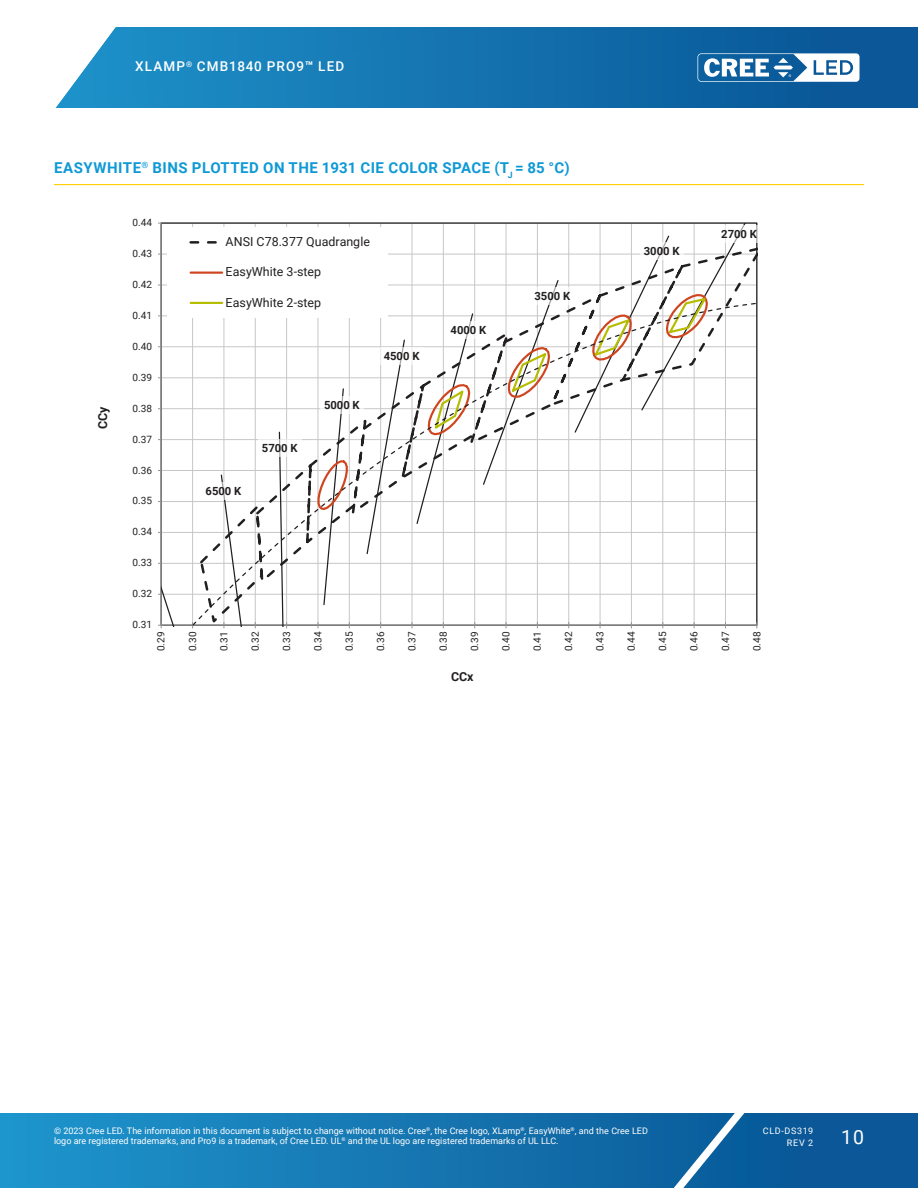
<style>
.page{position:relative;width:918px;height:1188px;background:#fff}
.page>*{position:absolute;margin:0;border:0;box-sizing:border-box;transform-origin:0 0}
.t1{font:19.5px "Roboto";color:#fff}
.t2{font:700 15px "Roboto";letter-spacing:.035em;color:#0f99d6}
.t3{font:500 13.5px "Roboto";letter-spacing:.085em;color:#fff}
.t4{font:12.45px "Roboto";color:#221f1f}
.t5{font:700 12.45px "Roboto";letter-spacing:-.005em;color:#221f1f}
.t6{font:700 11.25px "Roboto";color:#221f1f}
.t7{font:10.05px "Roboto";letter-spacing:-.01em;color:#221f1f}
.t8{font:9px/10.8px "Roboto";color:#fff}
.t9{font:9px/12px "Roboto";letter-spacing:.085em;color:#fff;text-align:right}
.s1{font-weight:700}
</style>
<div class="page">
<img style="left:0;top:1113px;width:918px;height:75px">
<svg style="left:644px;top:1113px;width:117px;height:75px;background:#1d6ca5"></svg>
<svg style="left:85px;top:27px;width:833px;height:81px;background:#1573ae"></svg>
<img style="left:55px;top:68px;width:30px;height:40px">
<svg style="left:698px;top:53px;width:162px;height:29px"></svg>
<hr style="left:54px;top:184px;width:810px;height:1px;background:#ffce00">
<svg style="left:158px;top:622px;width:4px;height:6px"></svg>
<svg style="left:161px;top:223px;width:597px;height:403px"></svg>
<div style="left:717px;top:225px;width:44px;height:18px;background:#fff"></div>
<div style="left:640px;top:242px;width:43px;height:17px;background:#fff"></div>
<div style="left:531px;top:287px;width:43px;height:17px;background:#fff"></div>
<div style="left:447px;top:321px;width:43px;height:17px;background:#fff"></div>
<div style="left:380px;top:347px;width:43px;height:18px;background:#fff"></div>
<div style="left:320px;top:397px;width:44px;height:17px;background:#fff"></div>
<div style="left:258px;top:440px;width:43px;height:17px;background:#fff"></div>
<div style="left:202px;top:483px;width:43px;height:17px;background:#fff"></div>
<div style="left:167px;top:227px;width:221px;height:91px;background:#fff"></div>
<svg style="left:191px;top:241px;width:26px;height:3px"></svg>
<hr style="left:191px;top:272px;width:31px;height:2px;background:#cf4520">
<hr style="left:191px;top:302px;width:31px;height:2px;background:#b5bd00">
<h3 class="t3" style="left:135px;top:59px;width:211px">XLAMP<sup>®</sup> CMB1840 PRO9<span class="s1">™</span> LED</h3>
<h2 class="t2" style="left:54px;top:161px;width:517px">EASYWHITE<sup>®</sup> BINS PLOTTED ON THE 1931 CIE COLOR SPACE (T<sub>J</sub> = 85 °C)</h2>
<h3 class="t5" style="left:94px;top:429px;width:24px;rotate:-90deg">CCy</h3>
<p class="t7" style="left:133px;top:218px;width:21px">0.44</p>
<p class="t7" style="left:133px;top:249px;width:21px">0.43</p>
<p class="t7" style="left:133px;top:280px;width:21px">0.42</p>
<p class="t7" style="left:133px;top:311px;width:21px">0.41</p>
<p class="t7" style="left:133px;top:342px;width:21px">0.40</p>
<p class="t7" style="left:133px;top:373px;width:21px">0.39</p>
<p class="t7" style="left:133px;top:404px;width:21px">0.38</p>
<p class="t7" style="left:133px;top:435px;width:21px">0.37</p>
<p class="t7" style="left:133px;top:466px;width:21px">0.36</p>
<p class="t7" style="left:133px;top:497px;width:21px">0.35</p>
<p class="t7" style="left:133px;top:528px;width:21px">0.34</p>
<p class="t7" style="left:133px;top:559px;width:21px">0.33</p>
<p class="t7" style="left:133px;top:590px;width:21px">0.32</p>
<p class="t7" style="left:133px;top:621px;width:21px">0.31</p>
<h3 class="t4" style="left:226px;top:237px;width:146px">ANSI C78.377 Quadrangle</h3>
<h3 class="t4" style="left:226px;top:267px;width:97px">EasyWhite 3-step</h3>
<h3 class="t4" style="left:226px;top:297px;width:97px">EasyWhite 2-step</h3>
<p class="t6" style="left:206px;top:483px;width:37px">6500 K</p>
<p class="t6" style="left:262px;top:441px;width:37px">5700 K</p>
<p class="t6" style="left:324px;top:397px;width:37px">5000 K</p>
<p class="t6" style="left:384px;top:348px;width:37px">4500 K</p>
<p class="t6" style="left:451px;top:322px;width:37px">4000 K</p>
<p class="t6" style="left:535px;top:288px;width:37px">3500 K</p>
<p class="t6" style="left:644px;top:243px;width:37px">3000 K</p>
<p class="t6" style="left:721px;top:226px;width:37px">2700 K</p>
<p class="t7" style="left:157px;top:651px;width:21px;rotate:-90deg">0.29</p>
<p class="t7" style="left:188px;top:651px;width:21px;rotate:-90deg">0.30</p>
<p class="t7" style="left:220px;top:651px;width:21px;rotate:-90deg">0.31</p>
<p class="t7" style="left:251px;top:651px;width:21px;rotate:-90deg">0.32</p>
<p class="t7" style="left:283px;top:651px;width:21px;rotate:-90deg">0.33</p>
<p class="t7" style="left:314px;top:651px;width:21px;rotate:-90deg">0.34</p>
<p class="t7" style="left:345px;top:651px;width:21px;rotate:-90deg">0.35</p>
<p class="t7" style="left:377px;top:651px;width:21px;rotate:-90deg">0.36</p>
<p class="t7" style="left:408px;top:651px;width:21px;rotate:-90deg">0.37</p>
<p class="t7" style="left:439px;top:651px;width:21px;rotate:-90deg">0.38</p>
<p class="t7" style="left:471px;top:651px;width:21px;rotate:-90deg">0.39</p>
<p class="t7" style="left:502px;top:651px;width:21px;rotate:-90deg">0.40</p>
<p class="t7" style="left:533px;top:651px;width:21px;rotate:-90deg">0.41</p>
<p class="t7" style="left:565px;top:651px;width:21px;rotate:-90deg">0.42</p>
<p class="t7" style="left:596px;top:651px;width:21px;rotate:-90deg">0.43</p>
<p class="t7" style="left:627px;top:651px;width:21px;rotate:-90deg">0.44</p>
<p class="t7" style="left:659px;top:651px;width:21px;rotate:-90deg">0.45</p>
<p class="t7" style="left:690px;top:651px;width:21px;rotate:-90deg">0.46</p>
<p class="t7" style="left:722px;top:651px;width:21px;rotate:-90deg">0.47</p>
<p class="t7" style="left:753px;top:651px;width:21px;rotate:-90deg">0.48</p>
<h3 class="t5" style="left:451px;top:668px;width:24px">CCx</h3>
<p class="t8" style="left:54px;top:1126px;width:595px">© 2023 Cree LED. The information in this document is subject to change without notice. Cree<sup>®</sup>, the Cree logo, XLamp<sup>®</sup>, EasyWhite<sup>®</sup>, and the Cree LED logo are registered trademarks, and Pro9 is a trademark, of Cree LED. UL<sup>®</sup> and the UL logo are registered trademarks of UL LLC.</p>
<p class="t9" style="left:763px;top:1125px;width:52px">CLD-DS319<br>REV 2</p>
<h1 class="t1" style="left:841px;top:1123px;width:24px">10</h1>
</div>
